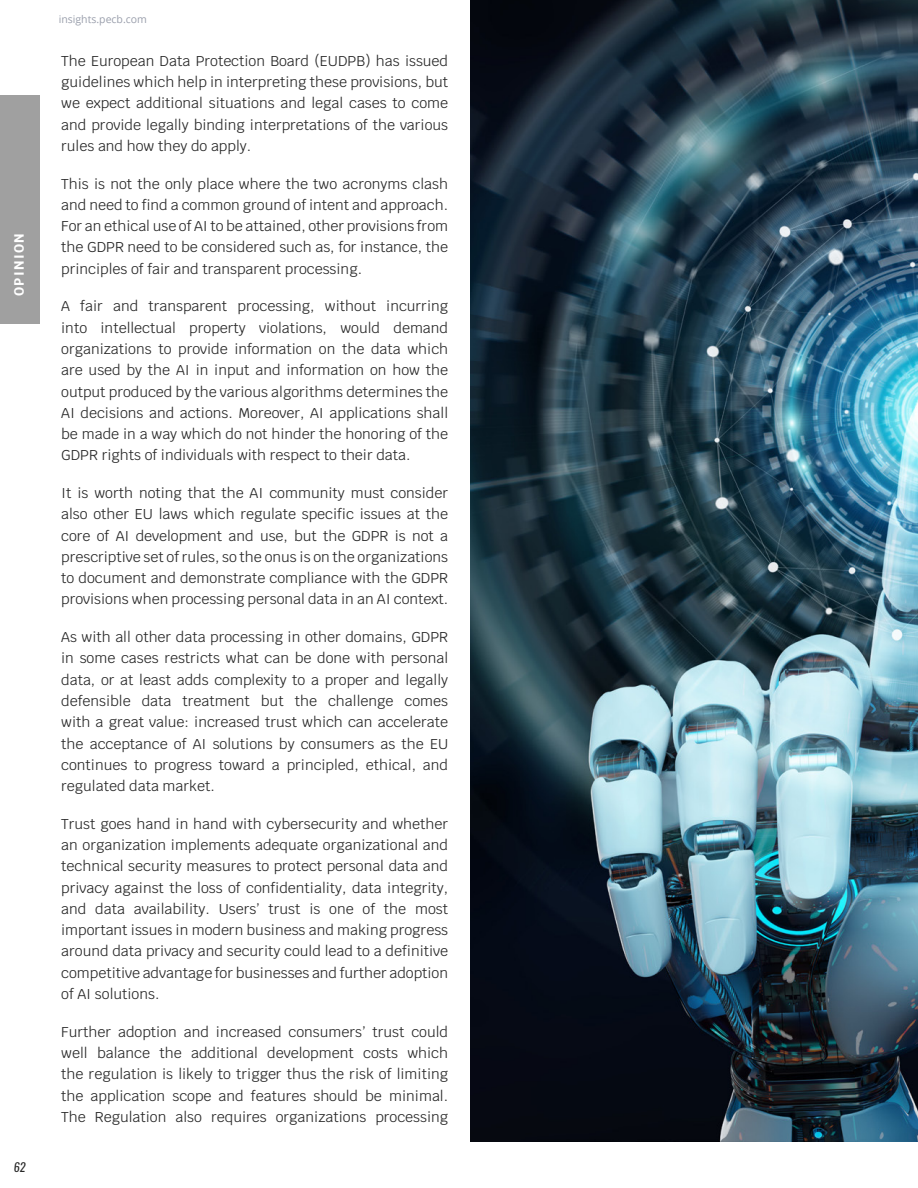
<style>
.page{position:relative;width:918px;height:1188px;background:#fff}
.page>*{position:absolute;margin:0;border:0;box-sizing:border-box;transform-origin:0 0}
.Body_Copy{font:14.25px/21.3px "Krub";color:#282828;text-align:justify}
.t1{font:700 13.5px "Krub";letter-spacing:.1em;color:#fff}
.t2{font:italic 12px "Oswald";color:#282828}
.t3{font:10.5px "Open Sans";color:#9a9fac}
</style>
<div class="page">
<img style="left:471px;top:0;width:447px;height:1141px">
<div style="left:0;top:95px;width:40px;height:228px;background:#a0a0a0"></div>
<p class="t1" style="left:11px;top:296px;width:65px;rotate:-90deg">OPINION</p>
<p class="t2" style="left:14px;top:1158px;width:13px">62</p>
<p class="t3" style="left:59px;top:12px;width:90px">insights.pecb.com</p>
<p class="Body_Copy" style="left:61px;top:50px;width:388px">The European Data Protection Board (EUDPB) has issued guidelines which help in interpreting these provisions, but we expect additional situations and legal cases to come and provide legally binding interpretations of the various rules and how they do apply.</p>
<p class="Body_Copy" style="left:61px;top:173px;width:388px">This is not the only place where the two acronyms clash and need to find a common ground of intent and approach.<br>For an ethical use of AI to be attained, other provisions from the GDPR need to be considered such as, for instance, the principles of fair and transparent processing.</p>
<p class="Body_Copy" style="left:61px;top:296px;width:388px">A fair and transparent processing, without incurring into intellectual property violations, would demand organizations to provide information on the data which are used by the AI in input and information on how the output produced by the various algorithms determines the AI decisions and actions. Moreover, AI applications shall be made in a way which do not hinder the honoring of the GDPR rights of individuals with respect to their data.</p>
<p class="Body_Copy" style="left:61px;top:482px;width:388px">It is worth noting that the AI community must consider also other EU laws which regulate specific issues at the core of AI development and use, but the GDPR is not a prescriptive set of rules, so the onus is on the organizations to document and demonstrate compliance with the GDPR provisions when processing personal data in an AI context.</p>
<p class="Body_Copy" style="left:61px;top:626px;width:388px">As with all other data processing in other domains, GDPR in some cases restricts what can be done with personal data, or at least adds complexity to a proper and legally defensible data treatment but the challenge comes with a great value: increased trust which can accelerate the acceptance of AI solutions by consumers as the EU continues to progress toward a principled, ethical, and regulated data market.</p>
<p class="Body_Copy" style="left:61px;top:813px;width:388px">Trust goes hand in hand with cybersecurity and whether an organization implements adequate organizational and technical security measures to protect personal data and privacy against the loss of confidentiality, data integrity, and data availability. Users’ trust is one of the most important issues in modern business and making progress around data privacy and security could lead to a definitive competitive advantage for businesses and further adoption of AI solutions.</p>
<p class="Body_Copy" style="left:61px;top:1021px;width:388px">Further adoption and increased consumers’ trust could well balance the additional development costs which the regulation is likely to trigger thus the risk of limiting the application scope and features should be minimal.<br>The Regulation also requires organizations processing</p>
</div>
